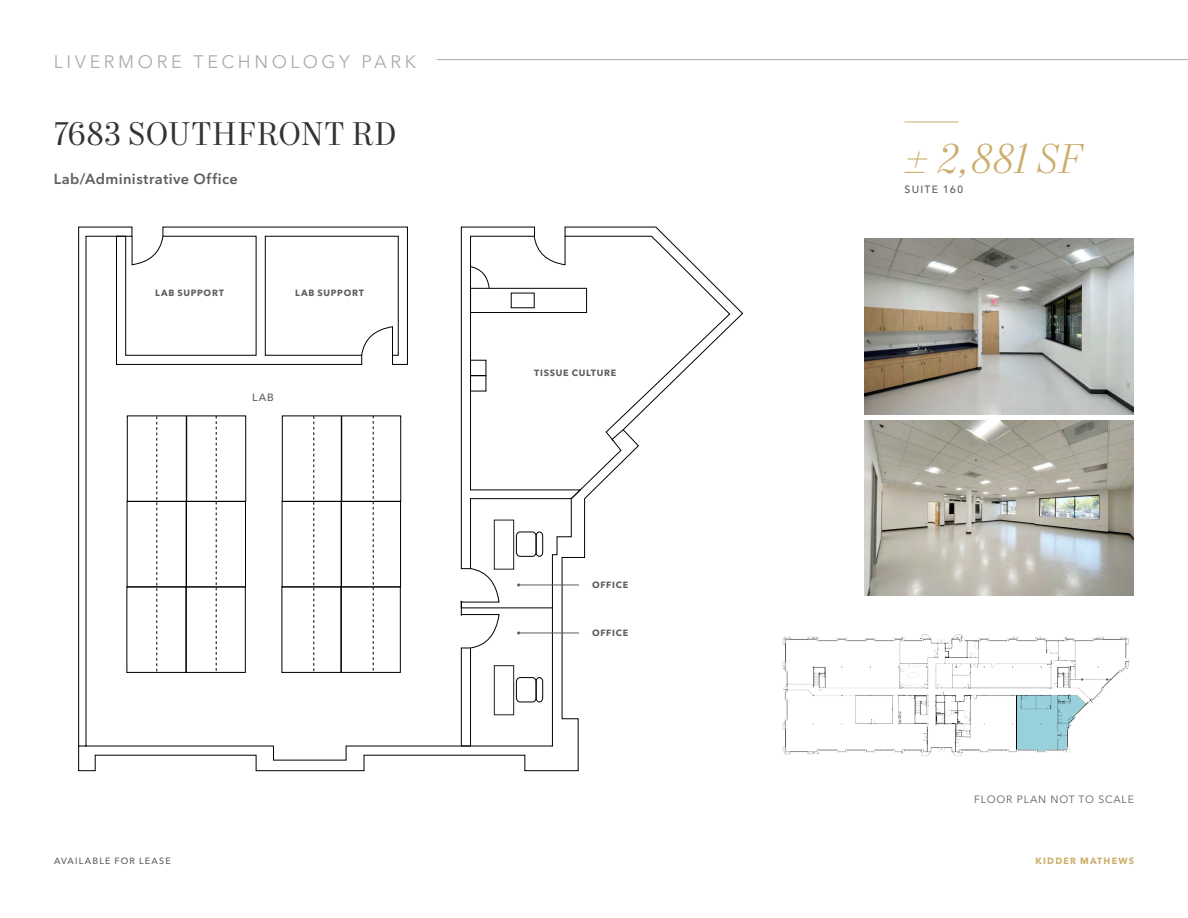
<style>
.page{position:relative;width:1188px;height:918px;background:#fff}
.page>*{position:absolute;margin:0;border:0;box-sizing:border-box;transform-origin:0 0}
.t1{font:italic 300 42px "Mort Modern 07";color:#cbae6c}
.t2{font:33px "Mort Modern 08";letter-spacing:.005em;color:#323335}
.t3{font:18px "Avenir Next LT Pro";letter-spacing:.2em;color:#afabac}
.t4{font:600 14.55px "Avenir Next LT Pro";letter-spacing:.03em;color:#5f5d5e}
.t5{font:10.5px "Avenir Next LT Pro";letter-spacing:.08em;color:#5f5d5e}
.t6{font:500 10.5px "Avenir Next LT Pro";letter-spacing:.115em;color:#5f5d5e}
.t7{font:700 9px "Avenir Next LT Pro";letter-spacing:.08em;color:#5f5d5e}
.t8{font:500 9px "Avenir Next LT Pro";letter-spacing:.13em;color:#5f5d5e}
.t9{font:700 9px "Avenir Next LT Pro";letter-spacing:.13em;color:#cbae6c}
</style>
<div class="page">
<img style="left:782px;top:634px;width:348px;height:123px">
<svg style="left:1016px;top:695px;width:70px;height:56px"></svg>
<hr style="left:904px;top:122px;width:54px;height:1px;background:#cbae6c">
<img style="left:864px;top:420px;width:270px;height:176px">
<img style="left:864px;top:239px;width:270px;height:175px">
<svg style="left:78px;top:226px;width:501px;height:545px"></svg>
<svg style="left:116px;top:226px;width:292px;height:139px"></svg>
<div style="left:461px;top:648px;width:10px;height:98px;border:1px solid #000"></div>
<div style="left:494px;top:665px;width:20px;height:50px;border:1px solid #231f20"></div>
<div style="left:186px;top:587px;width:60px;height:86px;border:1px solid #000"></div>
<div style="left:186px;top:501px;width:60px;height:86px;border:1px solid #000"></div>
<div style="left:186px;top:416px;width:60px;height:86px;border:1px solid #000"></div>
<div style="left:127px;top:416px;width:60px;height:86px;border:1px solid #000"></div>
<div style="left:341px;top:587px;width:60px;height:86px;border:1px solid #000"></div>
<div style="left:341px;top:501px;width:60px;height:86px;border:1px solid #000"></div>
<div style="left:341px;top:416px;width:60px;height:86px;border:1px solid #000"></div>
<div style="left:282px;top:416px;width:60px;height:86px;border:1px solid #000"></div>
<svg style="left:516px;top:677px;width:27px;height:26px"></svg>
<svg style="left:216px;top:416px;width:1px;height:255px"></svg>
<svg style="left:156px;top:416px;width:1px;height:256px"></svg>
<svg style="left:373px;top:416px;width:1px;height:255px"></svg>
<svg style="left:313px;top:416px;width:1px;height:256px"></svg>
<svg style="left:460px;top:226px;width:283px;height:423px"></svg>
<hr style="left:437px;top:59px;width:751px;height:1px;background:#afabac">
<h3 class="t3" style="left:54px;top:51px;width:364px">LIVERMORE TECHNOLOGY PARK</h3>
<h2 class="t2" style="left:54px;top:114px;width:344px">7683 SOUTHFRONT RD</h2>
<h3 class="t4" style="left:54px;top:170px;width:186px">Lab/Administrative Office</h3>
<p class="t7" style="left:155px;top:287px;width:70px">LAB SUPPORT</p>
<p class="t7" style="left:295px;top:288px;width:70px">LAB SUPPORT</p>
<p class="t6" style="left:252px;top:391px;width:23px">LAB</p>
<p class="t7" style="left:534px;top:367px;width:84px">TISSUE CULTURE</p>
<p class="t7" style="left:592px;top:579px;width:38px">OFFICE</p>
<p class="t7" style="left:592px;top:627px;width:38px">OFFICE</p>
<h1 class="t1" style="left:904px;top:133px;width:178px">± 2,881 SF</h1>
<p class="t6" style="left:904px;top:183px;width:60px">SUITE 160</p>
<p class="t5" style="left:974px;top:793px;width:161px">FLOOR PLAN NOT TO SCALE</p>
<p class="t8" style="left:54px;top:855px;width:118px">AVAILABLE FOR LEASE</p>
<p class="t9" style="left:1036px;top:855px;width:100px">KIDDER MATHEWS</p>
</div>
